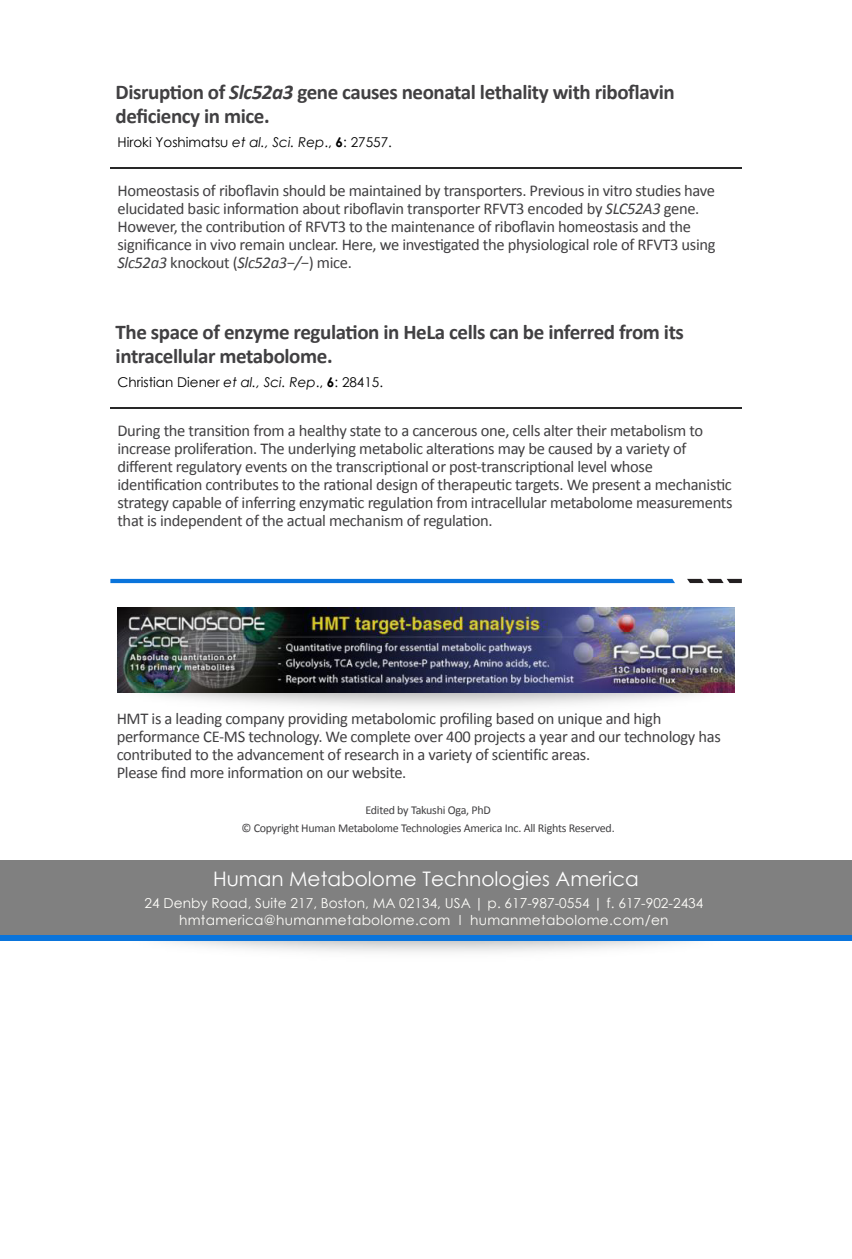
<style>
.page{position:relative;width:852px;height:1259px;background:#fff}
.page>*{position:absolute;margin:0;border:0;box-sizing:border-box;transform-origin:0 0}
.t1{font:700 21px/24px "Calibri";letter-spacing:-.02em;color:#414042}
.t2{font:20.1px "Century Gothic";color:#fff}
.t3{font:16.5px/18px "Calibri";letter-spacing:-.02em;color:#414042}
.t4{font:13.8px "Century Gothic";color:#fffefa}
.t5{font:13.8px "Century Gothic";letter-spacing:.02em;color:#fffefa}
.t6{font:13.5px "Century Gothic";color:#000}
.t7{font:12px/18px "Calibri";letter-spacing:-.02em;color:#414042;text-align:center}
.s1{font-style:italic}
.s2{font-weight:700}
</style>
<div class="page">
<hr style="left:110px;top:167px;width:631px;height:1px;background:#282828">
<hr style="left:110px;top:407px;width:631px;height:1px;background:#282828">
<div style="left:0;top:859px;width:851px;height:76px;background:#808080"></div>
<div style="left:0;top:935px;width:851px;height:6px;background:#0a74db"></div>
<img style="left:127px;top:692px;width:598px;height:14px">
<img style="left:117px;top:607px;width:616px;height:85px">
<hr style="left:110px;top:579px;width:564px;height:4px;background:#0a74db">
<svg style="left:687px;top:579px;width:54px;height:4px"></svg>
<p class="t1" style="left:116px;top:80px;width:560px">Disruption of <span class="s1">Slc52a3</span> gene causes neonatal lethality with riboflavin deficiency in mice.</p>
<p class="t6" style="left:117px;top:134px;width:276px">Hiroki Yoshimatsu <span class="s1">et al., Sci. Rep</span>., <span class="s2">6</span>: 27557.</p>
<p class="t3" style="left:117px;top:182px;width:599px">Homeostasis of riboflavin should be maintained by transporters. Previous in vitro studies have elucidated basic information about riboflavin transporter RFVT3 encoded by <span class="s1">SLC52A3</span> gene.<br>However, the contribution of RFVT3 to the maintenance of riboflavin homeostasis and the significance in vivo remain unclear. Here, we investigated the physiological role of RFVT3 using <span class="s1">Slc52a3</span> knockout (<span class="s1">Slc52a3−/−</span>) mice.</p>
<p class="t1" style="left:116px;top:320px;width:569px">The space of enzyme regulation in HeLa cells can be inferred from its intracellular metabolome.</p>
<p class="t6" style="left:117px;top:374px;width:267px">Christian Diener <span class="s1">et al., Sci. Rep</span>., <span class="s2">6</span>: 28415.</p>
<p class="t3" style="left:117px;top:422px;width:616px">During the transition from a healthy state to a cancerous one, cells alter their metabolism to increase proliferation. The underlying metabolic alterations may be caused by a variety of different regulatory events on the transcriptional or post-transcriptional level whose identification contributes to the rational design of therapeutic targets. We present a mechanistic strategy capable of inferring enzymatic regulation from intracellular metabolome measurements that is independent of the actual mechanism of regulation.</p>
<p class="t3" style="left:117px;top:709px;width:605px">HMT is a leading company providing metabolomic profiling based on unique and high performance CE-MS technology. We complete over 400 projects a year and our technology has contributed to the advancement of research in a variety of scientific areas.<br>Please find more information on our website.</p>
<p class="t7" style="left:241px;top:800px;width:374px">Edited by Takushi Oga, PhD<br>© Copyright Human Metabolome Technologies America Inc. All Rights Reserved.</p>
<p class="t2" style="left:213px;top:866px;width:427px">Human Metabolome Technologies America</p>
<p class="t4" style="left:144px;top:894px;width:560px">24 Denby Road, Suite 217, Boston, MA 02134, USA | p. 617-987-0554 | f. 617-902-2434</p>
<p class="t5" style="left:179px;top:911px;width:490px">hmtamerica@humanmetabolome.com l humanmetabolome.com/en</p>
</div>
